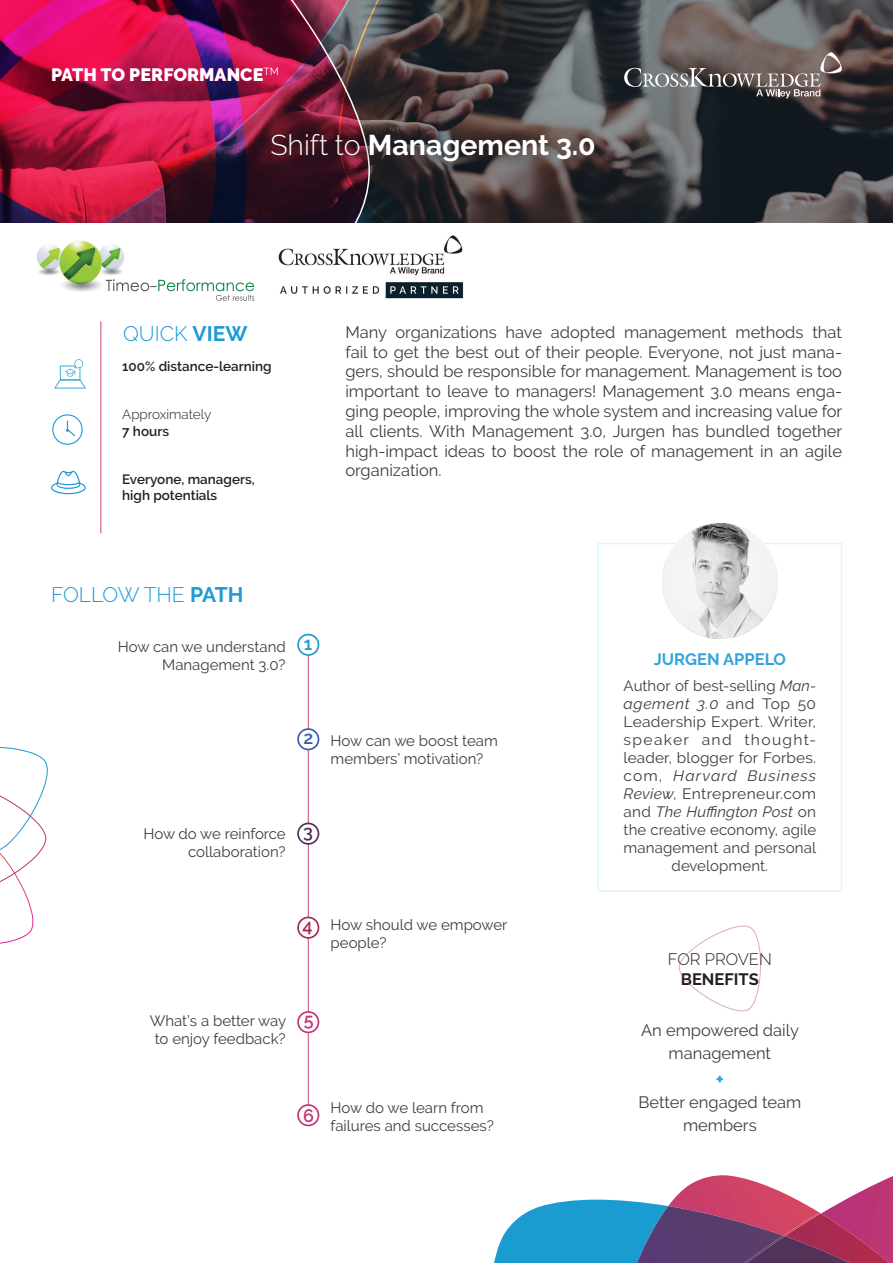
<style>
.page{position:relative;width:893px;height:1263px;background:#fff}
.page>*{position:absolute;margin:0;border:0;box-sizing:border-box;transform-origin:0 0}
.t1{font:700 28.5px "Raleway";color:#fff}
.t2{font:300 21px "Raleway";color:#1c9ad6}
.t3{font:700 19.5px "Raleway";color:#33a4da}
.t4{font:900 18px "Raleway";color:#fff}
.t5{font:600 18px "Raleway";color:#be3674}
.t6{font:600 18px "Raleway";color:#1b9cd1}
.t7{font:600 18px "Raleway";color:#3b5dad}
.t8{font:600 18px "Raleway";color:#50325e}
.t9{font:600 18px "Raleway";color:#a62b52}
.t10{font:16.5px/19.8px "Raleway";color:#3e3e3f;text-align:center}
.t11{font:300 16.5px/19.8px "Raleway";color:#231f20;text-align:center}
.t12{font:700 16.5px "Raleway";color:#33a4da}
.Bio_US{font:15px/18px "Raleway";color:#3e3e3f}
.t13{font:600 13.5px/16.2px "Raleway";color:#231f20}
.t14{font:300 13.5px "Raleway";color:#231f20}
.s1{font-weight:300}
.s2{font-weight:700}
.s3{font-style:italic}
</style>
<div class="page">
<svg style="left:361px;top:0;width:532px;height:223px;background:#3f3e40"></svg>
<svg style="left:624px;top:52px;width:218px;height:46px;background:#6b6564"></svg>
<img style="left:0;top:0;width:361px;height:358px">
<div style="left:261px;top:124px;width:350px;height:54px;background:#231f20;opacity:.75"></div>
<svg style="left:54px;top:359px;width:32px;height:29px"></svg>
<svg style="left:51px;top:471px;width:35px;height:23px"></svg>
<div style="left:52px;top:414px;width:31px;height:31px;border:1px solid #1c9ad6;border-radius:50%"></div>
<svg style="left:66px;top:421px;width:10px;height:15px"></svg>
<hr style="left:100px;top:321px;width:1px;height:212px;background:#d14564">
<hr style="left:308px;top:655px;width:1px;height:460px;background:#d14564">
<div style="left:297px;top:634px;width:22px;height:22px;border:2px solid #1b9cd1;border-radius:50%"></div>
<div style="left:298px;top:729px;width:20px;height:20px;background:#fff;border-radius:50%"></div>
<div style="left:297px;top:728px;width:22px;height:22px;border:2px solid #3b5dad;border-radius:50%"></div>
<div style="left:298px;top:823px;width:20px;height:21px;background:#fff;border-radius:50%"></div>
<div style="left:297px;top:823px;width:22px;height:22px;border:2px solid #50325e;border-radius:50%"></div>
<div style="left:298px;top:917px;width:20px;height:21px;background:#fff;border-radius:50%"></div>
<div style="left:297px;top:916px;width:22px;height:23px;border:2px solid #a62b52;border-radius:50%"></div>
<div style="left:298px;top:1012px;width:20px;height:20px;background:#fff;border-radius:50%"></div>
<div style="left:297px;top:1011px;width:22px;height:22px;border:2px solid #be3674;border-radius:50%"></div>
<div style="left:298px;top:1105px;width:20px;height:20px;background:#fff;border-radius:50%"></div>
<div style="left:297px;top:1104px;width:22px;height:22px;border:2px solid #be3674;border-radius:50%"></div>
<svg style="left:0;top:746px;width:47px;height:198px"></svg>
<svg style="left:841px;top:680px;width:1px;height:178px"></svg>
<img style="left:662px;top:523px;width:115px;height:115px">
<svg style="left:679px;top:925px;width:82px;height:87px"></svg>
<img style="left:668px;top:1175px;width:151px;height:37px">
<svg style="left:494px;top:1199px;width:173px;height:64px;background:#3fabd8"></svg>
<img style="left:637px;top:1206px;width:146px;height:57px">
<img style="left:889px;top:1213px;width:4px;height:50px">
<img style="left:821px;top:1213px;width:68px;height:50px">
<img style="left:785px;top:1236px;width:64px;height:27px">
<svg style="left:822px;top:1176px;width:71px;height:37px"></svg>
<img style="left:783px;top:1212px;width:38px;height:24px">
<img style="left:744px;top:1235px;width:41px;height:28px">
<img style="left:0;top:223px;width:293px;height:79px">
<img style="left:270px;top:234px;width:194px;height:64px">
<p class="t4" style="left:51px;top:64px;width:229px">PATH TO PERFORMANCE<sup>TM</sup></p>
<p class="t1" style="left:270px;top:129px;width:327px"><span class="s1">Shift to</span> Management 3.0</p>
<p class="t2" style="left:123px;top:321px;width:126px">QUICK <span class="s2">VIEW</span></p>
<p class="t13" style="left:122px;top:358px;width:151px">100% distance-learning</p>
<p class="t14" style="left:122px;top:407px;width:91px">Approximately</p>
<p class="t13" style="left:122px;top:423px;width:48px">7 hours</p>
<p class="t13" style="left:122px;top:471px;width:134px">Everyone, managers, high potentials</p>
<p class="t10" style="left:345px;top:322px;width:498px;text-align:justify">Many organizations have adopted management methods that fail to get the best out of their people. Everyone, not just mana&shy;gers, should be responsible for management. Management is too important to leave to managers! Management 3.0 means enga&shy;ging people, improving the whole system and increasing value for all clients. With Management 3.0, Jurgen has bundled together high-impact ideas to boost the role of management in an agile organization.</p>
<p class="t2" style="left:51px;top:583px;width:194px">FOLLOW THE <span class="s2">PATH</span></p>
<p class="Bio_US" style="left:118px;top:638px;width:169px;text-align:right">How can we understand<br>Management 3.0?</p>
<p class="t6" style="left:304px;top:633px;width:10px">1</p>
<p class="t12" style="left:654px;top:649px;width:134px">JURGEN APPELO</p>
<p class="t7" style="left:303px;top:727px;width:11px">2</p>
<p class="Bio_US" style="left:331px;top:731px;width:169px">How can we boost team members’ motivation?</p>
<p class="Bio_US" style="left:143px;top:824px;width:144px;text-align:right">How do we reinforce collaboration?</p>
<p class="t8" style="left:303px;top:821px;width:11px">3</p>
<p class="Bio_US" style="left:624px;top:677px;width:194px;text-align:center">Author of best-selling <span class="s3">Man&shy;agement 3.0</span> and Top 50<br>Leadership Expert. Writer, speaker and thought&shy;leader, blogger for Forbes. com, <span class="s3">Harvard Business<br>Review</span>, Entrepreneur.com and <span class="s3">The Huffington Post</span> on the creative economy, agile management and personal development.</p>
<p class="t9" style="left:302px;top:915px;width:12px">4</p>
<p class="Bio_US" style="left:331px;top:915px;width:178px">How should we empower people?</p>
<p class="Bio_US" style="left:150px;top:1012px;width:138px;text-align:center">What’s a better way to enjoy feedback?</p>
<p class="t5" style="left:304px;top:1009px;width:11px">5</p>
<p class="t5" style="left:303px;top:1105px;width:12px">6</p>
<p class="Bio_US" style="left:331px;top:1099px;width:165px">How do we learn from failures and successes?</p>
<p class="t11" style="left:668px;top:949px;width:105px">FOR PROVEN<br><span class="s2">BENEFITS</span></p>
<p class="t10" style="left:641px;top:1019px;width:159px;line-height:22.8px">An empowered daily management</p>
<p class="t3" style="left:716px;top:1068px;width:10px">+</p>
<p class="t10" style="left:638px;top:1091px;width:164px;line-height:22.8px">Better engaged team members</p>
</div>
